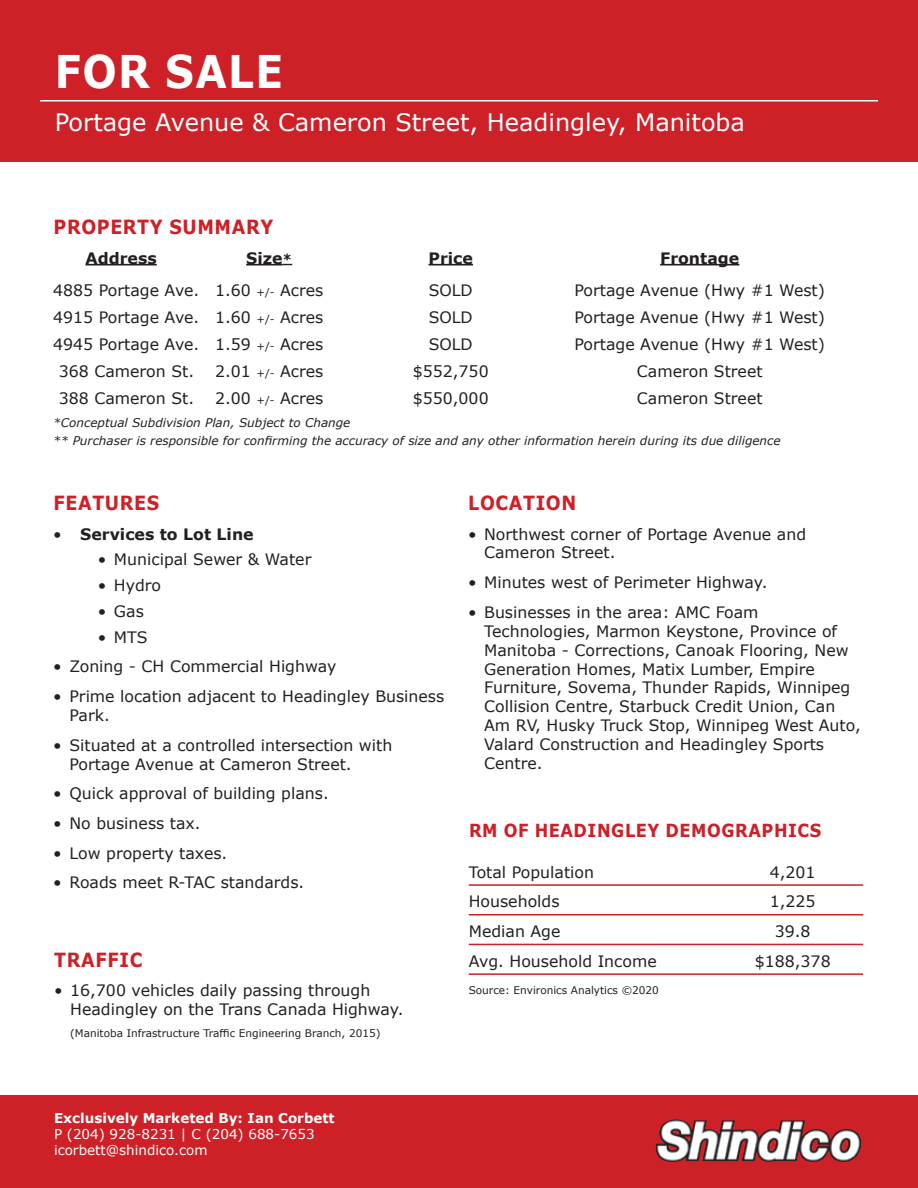
<style>
.page{position:relative;width:918px;height:1188px;background:#fff}
.page>*{position:absolute;margin:0;border:0;box-sizing:border-box;transform-origin:0 0}
.t1{font:700 45px "Verdana";letter-spacing:.035em;color:#fff;scale:.9 1}
.t2{font:24px "Verdana";color:#fff}
.t3{font:700 19.5px "Verdana";letter-spacing:.035em;color:#cd2027;scale:.9 1}
.t4{font:700 18px "Verdana";letter-spacing:.035em;color:#cd2027;scale:.9 1}
.t5{font:15.75px/18.9px "Verdana";color:#231f20}
.t6{font:700 15.75px "Verdana";color:#231f20}
.t7{font:13.5px/16.2px "Verdana";color:#fff}
.t8{font:700 13.5px "Verdana";color:#fff}
.t9{font:italic 12px/18.6px "Verdana";color:#231f20}
.t10{font:10.5px "Verdana";color:#231f20}
.s1{font-size:13.5px}
.s2{font-size:10.5px}
.s3{font-weight:400}
</style>
<div class="page">
<div style="left:0;top:0;width:918px;height:162px;background:#cd2027"></div>
<div style="left:0;top:1096px;width:918px;height:92px;background:#cd2027"></div>
<img style="left:655px;top:1120px;width:207px;height:42px">
<hr style="left:40px;top:100px;width:838px;height:1px;background:#fff">
<hr style="left:86px;top:264px;width:71px;height:1px;background:#231f20">
<hr style="left:246px;top:264px;width:37px;height:1px;background:#231f20">
<hr style="left:429px;top:264px;width:44px;height:1px;background:#231f20">
<hr style="left:660px;top:264px;width:79px;height:1px;background:#231f20">
<hr style="left:469px;top:884px;width:394px;height:2px;background:#cd2027">
<hr style="left:469px;top:914px;width:394px;height:1px;background:#cd2027">
<hr style="left:469px;top:944px;width:394px;height:1px;background:#cd2027">
<hr style="left:469px;top:973px;width:394px;height:2px;background:#cd2027">
<h1 class="t1" style="left:55px;top:40px;width:255px">FOR SALE</h1>
<h2 class="t2" style="left:55px;top:106px;width:692px">Portage Avenue &amp; Cameron Street, Headingley, Manitoba</h2>
<p class="t3" style="left:54px;top:213px;width:246px">PROPERTY SUMMARY</p>
<p class="t6" style="left:86px;top:247px;width:73px">Address</p>
<p class="t6" style="left:246px;top:247px;width:48px">Size<span class="s1">*</span></p>
<p class="t6" style="left:429px;top:247px;width:46px">Price</p>
<p class="t6" style="left:660px;top:247px;width:81px">Frontage</p>
<p class="t5" style="left:53px;top:281px;width:272px">4885 Portage Ave. 1.60 <span class="s2">+/-</span> Acres</p>
<p class="t5" style="left:429px;top:281px;width:46px">SOLD</p>
<p class="t5" style="left:575px;top:281px;width:252px">Portage Avenue (Hwy #1 West)</p>
<p class="t5" style="left:53px;top:308px;width:272px">4915 Portage Ave. 1.60 <span class="s2">+/-</span> Acres</p>
<p class="t5" style="left:429px;top:308px;width:46px">SOLD</p>
<p class="t5" style="left:575px;top:308px;width:252px">Portage Avenue (Hwy #1 West)</p>
<p class="t5" style="left:53px;top:335px;width:272px">4945 Portage Ave. 1.59 <span class="s2">+/-</span> Acres</p>
<p class="t5" style="left:429px;top:335px;width:46px">SOLD</p>
<p class="t5" style="left:575px;top:335px;width:252px">Portage Avenue (Hwy #1 West)</p>
<p class="t5" style="left:59px;top:362px;width:137px">368 Cameron St.</p>
<p class="t5" style="left:215px;top:362px;width:110px">2.01 <span class="s2">+/-</span> Acres</p>
<p class="t5" style="left:413px;top:362px;width:77px">$552,750</p>
<p class="t5" style="left:637px;top:362px;width:127px">Cameron Street</p>
<p class="t5" style="left:59px;top:389px;width:137px">388 Cameron St.</p>
<p class="t5" style="left:215px;top:389px;width:110px">2.00 <span class="s2">+/-</span> Acres</p>
<p class="t5" style="left:413px;top:389px;width:77px">$550,000</p>
<p class="t5" style="left:637px;top:389px;width:127px">Cameron Street</p>
<p class="t9" style="left:53px;top:413px;width:729px">*Conceptual Subdivision Plan, Subject to Change<br>** Purchaser is responsible for confirming the accuracy of size and any other information herein during its due diligence</p>
<p class="t3" style="left:54px;top:489px;width:119px">FEATURES</p>
<p class="t6" style="left:53px;top:523px;width:202px"><span class="s3">•</span> Services to Lot Line</p>
<p class="t5" style="left:98px;top:550px;width:215px">• Municipal Sewer &amp; Water</p>
<p class="t5" style="left:98px;top:576px;width:65px">• Hydro</p>
<p class="t5" style="left:98px;top:602px;width:48px">• Gas</p>
<p class="t5" style="left:98px;top:627px;width:51px">• MTS</p>
<p class="t5" style="left:53px;top:657px;width:285px">• Zoning - CH Commercial Highway</p>
<p class="t5" style="left:69px;top:687px;width:376px;text-indent:-16px">• Prime location adjacent to Headingley Business<br>Park.</p>
<p class="t5" style="left:69px;top:735px;width:324px;text-indent:-16px">• Situated at a controlled intersection with<br>Portage Avenue at Cameron Street.</p>
<p class="t5" style="left:53px;top:784px;width:277px">• Quick approval of building plans.</p>
<p class="t5" style="left:53px;top:814px;width:149px">• No business tax.</p>
<p class="t5" style="left:53px;top:843px;width:176px">• Low property taxes.</p>
<p class="t5" style="left:53px;top:873px;width:253px">• Roads meet R-TAC standards.</p>
<p class="t3" style="left:54px;top:946px;width:99px">TRAFFIC</p>
<p class="t5" style="left:70px;top:981px;width:335px;text-indent:-16px">• 16,700 vehicles daily passing through<br>Headingley on the Trans Canada Highway.</p>
<p class="t10" style="left:70px;top:1025px;width:312px">(Manitoba Infrastructure Traffic Engineering Branch, 2015)</p>
<p class="t3" style="left:468px;top:489px;width:122px">LOCATION</p>
<p class="t5" style="left:484px;top:524px;width:323px;text-indent:-16px">• Northwest corner of Portage Avenue and<br>Cameron Street.</p>
<p class="t5" style="left:468px;top:573px;width:301px">• Minutes west of Perimeter Highway.</p>
<p class="t5" style="left:484px;top:602px;width:378px;text-indent:-16px">• Businesses in the area: AMC Foam Technologies, Marmon Keystone, Province of Manitoba - Corrections, Canoak Flooring, New Generation Homes, Matix Lumber, Empire Furniture, Sovema, Thunder Rapids, Winnipeg Collision Centre, Starbuck Credit Union, Can Am RV, Husky Truck Stop, Winnipeg West Auto, Valard Construction and Headingley Sports Centre.</p>
<p class="t4" style="left:469px;top:818px;width:393px">RM OF HEADINGLEY DEMOGRAPHICS</p>
<p class="t5" style="left:469px;top:862px;width:127px">Total Population</p>
<p class="t5" style="left:770px;top:862px;width:47px">4,201</p>
<p class="t5" style="left:469px;top:892px;width:92px">Households</p>
<p class="t5" style="left:770px;top:892px;width:47px">1,225</p>
<p class="t5" style="left:469px;top:922px;width:93px">Median Age</p>
<p class="t5" style="left:775px;top:922px;width:37px">39.8</p>
<p class="t5" style="left:469px;top:951px;width:190px">Avg. Household Income</p>
<p class="t5" style="left:755px;top:951px;width:77px">$188,378</p>
<p class="t10" style="left:469px;top:983px;width:192px">Source: Environics Analytics ©2020</p>
<p class="t8" style="left:54px;top:1108px;width:282px">Exclusively Marketed By: Ian Corbett</p>
<p class="t7" style="left:54px;top:1126px;width:262px">P (204) 928-8231 | C (204) 688-7653 icorbett@shindico.com</p>
</div>
